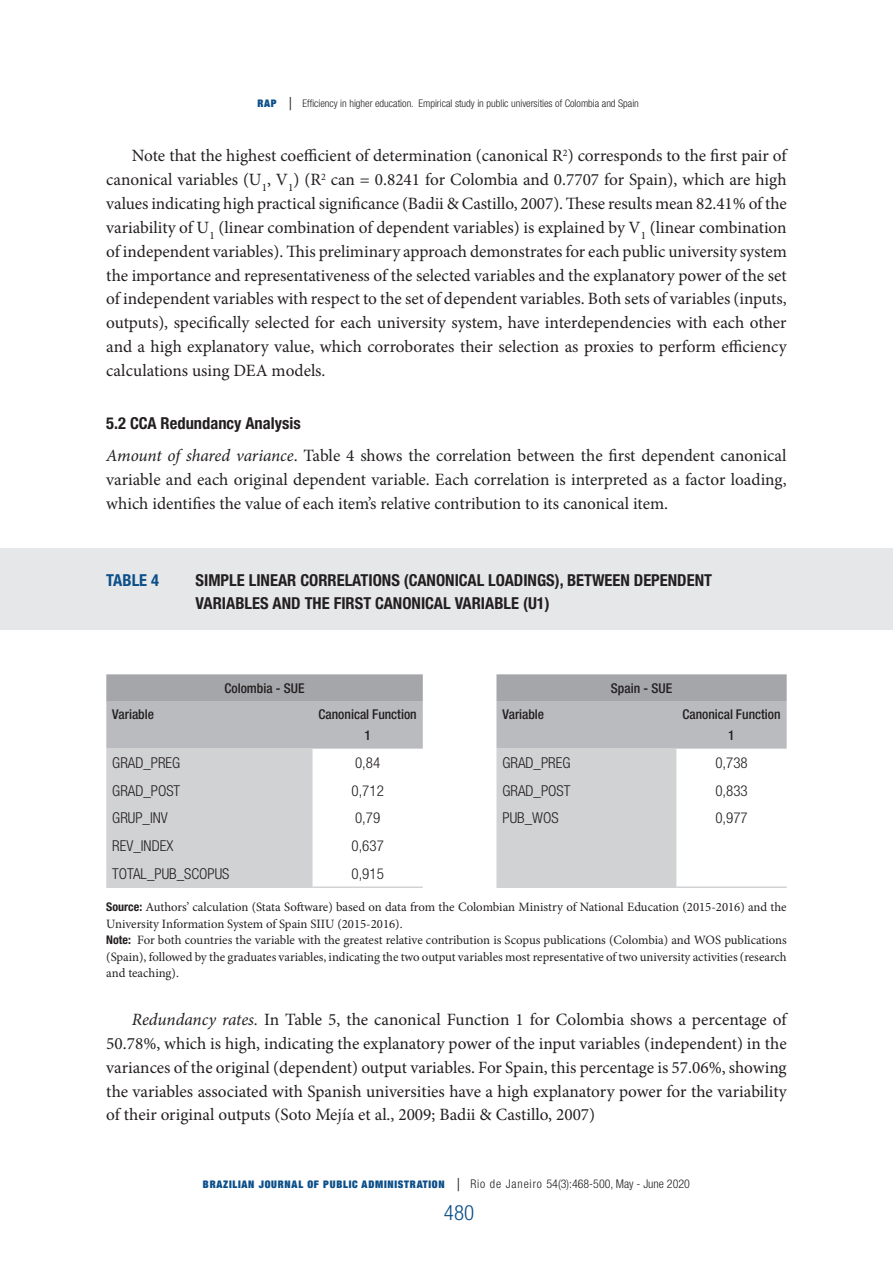
<style>
.page{position:relative;width:893px;height:1263px;background:#fff}
.page>*{position:absolute;margin:0;border:0;box-sizing:border-box;transform-origin:0 0}
.t1{font:300 condensed 21px "Helvetica Neue LT Std";color:#0c4f89}
.texto_3{font:17.25px/23.9px "Minion Pro";color:#231f20;text-align:justify}
.tit_tab{font:700 condensed 16.5px/23.1px "Helvetica Neue LT Std";color:#231f20}
.SUB2{font:700 condensed 16.5px "Helvetica Neue LT Std";color:#231f20}
.tit_tab-2{font:700 condensed 16.5px "Helvetica Neue LT Std";color:#0c4f89}
.TEXTO_TAB{font:300 condensed 15px "Helvetica Neue LT Std";color:#231f20}
.GARGANTA{font:500 condensed 13.5px "Helvetica Neue LT Std";color:#231f20}
.fonte{font:12.75px/16.5px "Minion Pro";color:#231f20}
.t2{font:300 condensed 10.5px "Helvetica Neue LT Std";color:#231f20}
.t3{font:900 expanded 10.5px "Helvetica Neue";letter-spacing:.07em;color:#0c4f89}
.s1{font-family:"Helvetica Neue";font-weight:900;font-stretch:expanded;color:#0c4f89}
.s2{font-size:18px}
.s3{font-style:italic}
.s4{font-family:"Helvetica Neue LT Std";font-weight:700;font-stretch:condensed;font-size:12px}
.s5{font-family:"Helvetica Neue LT Std";font-weight:300;font-stretch:condensed;font-size:18px;color:#231f20}
.s6{font-family:"Helvetica Neue LT Std";font-weight:300;font-stretch:condensed;font-size:12px;color:#231f20}
</style>
<div class="page">
<div style="left:0;top:549px;width:893px;height:81px;background:#e6e7e9"></div>
<svg style="left:106px;top:674px;width:681px;height:75px"></svg>
<svg style="left:106px;top:749px;width:570px;height:137px;fill:#d1d2d4"></svg>
<hr style="left:106px;top:886px;width:207px;height:2px;background:#d1d2d4">
<hr style="left:313px;top:886px;width:110px;height:2px;background:#d1d2d4">
<hr style="left:496px;top:886px;width:180px;height:2px;background:#d1d2d4">
<hr style="left:676px;top:886px;width:111px;height:2px;background:#d1d2d4">
<p class="t2" style="left:257px;top:98px;width:383px"><span class="s1">RAP</span> <span class="s2">|</span> Efficiency in higher education. Empirical study in public universities of Colombia and Spain</p>
<p class="texto_3" style="left:106px;top:144px;width:682px;text-indent:26px">Note that the highest coefficient of determination (canonical R<sup>2</sup>) corresponds to the first pair of canonical variables (U<sub>1</sub>, V<sub>1</sub>) (R<sup>2</sup> can = 0.8241 for Colombia and 0.7707 for Spain), which are high values indicating high practical significance (Badii &amp; Castillo, 2007). These results mean 82.41% of the variability of U<sub>1</sub> (linear combination of dependent variables) is explained by V<sub>1</sub> (linear combination of independent variables). This preliminary approach demonstrates for each public university system the importance and representativeness of the selected variables and the explanatory power of the set of independent variables with respect to the set of dependent variables. Both sets of variables (inputs, outputs), specifically selected for each university system, have interdependencies with each other and a high explanatory value, which corroborates their selection as proxies to perform efficiency calculations using DEA models.</p>
<p class="SUB2" style="left:106px;top:413px;width:196px">5.2 CCA Redundancy Analysis</p>
<p class="texto_3" style="left:106px;top:444px;width:682px"><span class="s3">Amount of shared variance</span>. Table 4 shows the correlation between the first dependent canonical variable and each original dependent variable. Each correlation is interpreted as a factor loading, which identifies the value of each item’s relative contribution to its canonical item.</p>
<p class="tit_tab-2" style="left:106px;top:570px;width:54px">TABLE 4</p>
<p class="tit_tab" style="left:196px;top:568px;width:518px">SIMPLE LINEAR CORRELATIONS (CANONICAL LOADINGS), BETWEEN DEPENDENT<br>VARIABLES AND THE FIRST CANONICAL VARIABLE (U1)</p>
<p class="GARGANTA" style="left:224px;top:680px;width:82px">Colombia - SUE</p>
<p class="GARGANTA" style="left:611px;top:680px;width:63px">Spain - SUE</p>
<p class="GARGANTA" style="left:112px;top:706px;width:43px">Variable</p>
<p class="GARGANTA" style="left:319px;top:706px;width:100px">Canonical Function</p>
<p class="GARGANTA" style="left:364px;top:727px;width:8px">1</p>
<p class="GARGANTA" style="left:502px;top:706px;width:43px">Variable</p>
<p class="GARGANTA" style="left:682px;top:706px;width:100px">Canonical Function</p>
<p class="GARGANTA" style="left:728px;top:727px;width:8px">1</p>
<p class="TEXTO_TAB" style="left:112px;top:754px;width:70px">GRAD_PREG</p>
<p class="TEXTO_TAB" style="left:355px;top:754px;width:27px">0,84</p>
<p class="TEXTO_TAB" style="left:502px;top:754px;width:70px">GRAD_PREG</p>
<p class="TEXTO_TAB" style="left:715px;top:754px;width:34px">0,738</p>
<p class="TEXTO_TAB" style="left:112px;top:782px;width:70px">GRAD_POST</p>
<p class="TEXTO_TAB" style="left:351px;top:782px;width:34px">0,712</p>
<p class="TEXTO_TAB" style="left:502px;top:782px;width:70px">GRAD_POST</p>
<p class="TEXTO_TAB" style="left:715px;top:782px;width:34px">0,833</p>
<p class="TEXTO_TAB" style="left:112px;top:809px;width:57px">GRUP_INV</p>
<p class="TEXTO_TAB" style="left:355px;top:809px;width:27px">0,79</p>
<p class="TEXTO_TAB" style="left:502px;top:809px;width:58px">PUB_WOS</p>
<p class="TEXTO_TAB" style="left:715px;top:809px;width:34px">0,977</p>
<p class="TEXTO_TAB" style="left:112px;top:837px;width:63px">REV_INDEX</p>
<p class="TEXTO_TAB" style="left:351px;top:837px;width:34px">0,637</p>
<p class="TEXTO_TAB" style="left:112px;top:865px;width:119px">TOTAL_PUB_SCOPUS</p>
<p class="TEXTO_TAB" style="left:351px;top:865px;width:34px">0,915</p>
<p class="fonte" style="left:106px;top:899px;width:682px"><span class="s4">Source:</span> Authors’ calculation (Stata Software) based on data from the Colombian Ministry of National Education (2015-2016) and the<br>University Information System of Spain SIIU (2015-2016).</p>
<p class="fonte" style="left:106px;top:932px;width:682px;text-align:justify"><span class="s4">Note:</span> For both countries the variable with the greatest relative contribution is Scopus publications (Colombia) and WOS publications (Spain), followed by the graduates variables, indicating the two output variables most representative of two university activities (research and teaching).</p>
<p class="texto_3" style="left:106px;top:1008px;width:682px;text-indent:26px"><span class="s3">Redundancy rates.</span> In Table 5, the canonical Function 1 for Colombia shows a percentage of 50.78%, which is high, indicating the explanatory power of the input variables (independent) in the variances of the original (dependent) output variables. For Spain, this percentage is 57.06%, showing the variables associated with Spanish universities have a high explanatory power for the variability of their original outputs (Soto Mejía et al., 2009; Badii &amp; Castillo, 2007)</p>
<p class="t3" style="left:203px;top:1177px;width:488px">BRAZILIAN JOURNAL OF PUBLIC ADMINISTRATION <span class="s5">|</span> <span class="s6">Rio de Janeiro 54(3):468-500, May - June 2020</span></p>
<p class="t1" style="left:444px;top:1200px;width:32px">480</p>
</div>
